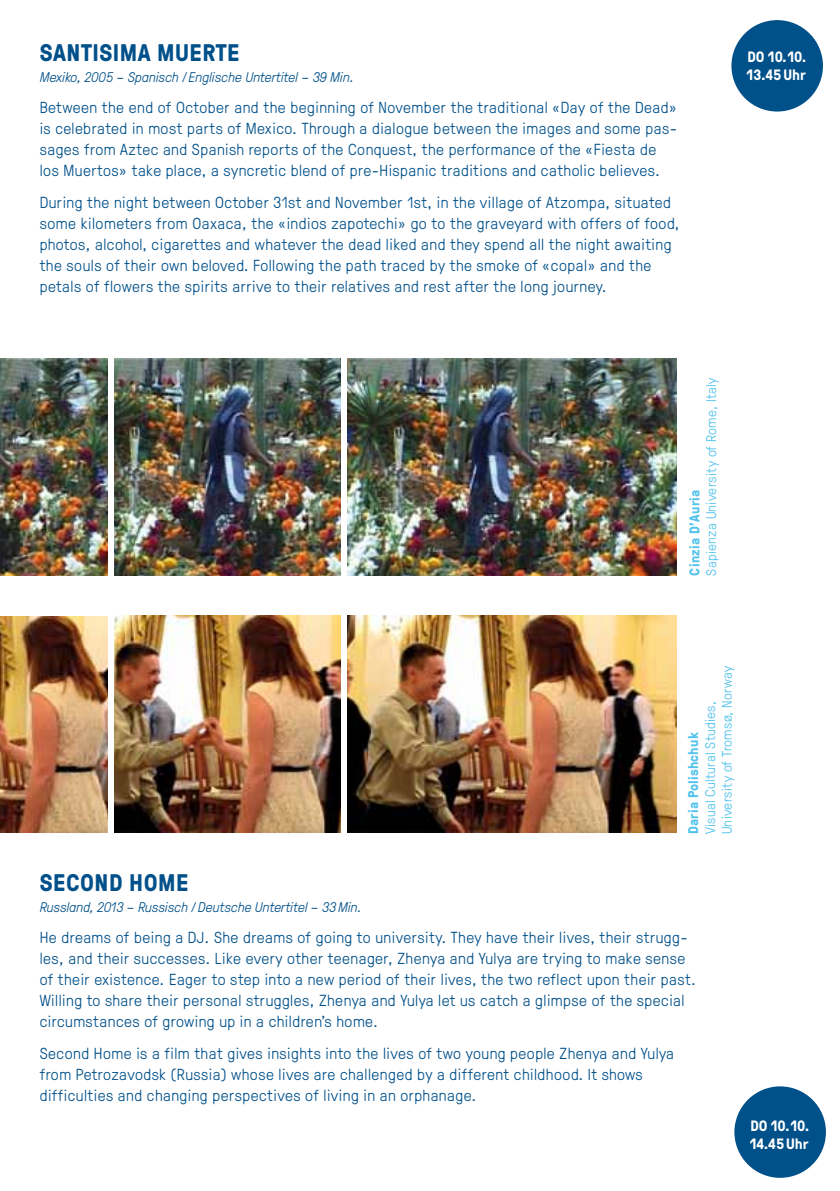
<style>
.page{position:relative;width:840px;height:1191px;background:#fff}
.page>*{position:absolute;margin:0;border:0;box-sizing:border-box;transform-origin:0 0}
.t1{font:700 24px "GT Pressura";letter-spacing:.02em;color:#00508a}
.t2{font:300 16px/21px "GT Pressura";letter-spacing:.03em;color:#00508a}
.t3{font:700 15px/18px "GT Pressura";color:#fff}
.t4{font:italic 300 14px "GT Pressura";letter-spacing:.01em;color:#00508a}
.t5{font:300 14px/16.8px "GT Pressura";letter-spacing:.02em;color:#50c2ec}
.t6{font:700 14px "GT Pressura";letter-spacing:.02em;color:#50c2ec}
</style>
<div class="page">
<img style="left:0;top:616px;width:108px;height:216px">
<img style="left:114px;top:616px;width:226px;height:216px">
<img style="left:0;top:358px;width:108px;height:217px">
<img style="left:115px;top:358px;width:225px;height:217px">
<img style="left:347px;top:358px;width:329px;height:217px">
<img style="left:347px;top:616px;width:328px;height:216px">
<div style="left:731px;top:20px;width:91px;height:92px;background:#00508a;border-radius:50%"></div>
<div style="left:734px;top:1086px;width:91px;height:91px;background:#00508a;border-radius:50%"></div>
<h1 class="t1" style="left:40px;top:35px;width:201px">SANTISIMA MU ERTE</h1>
<p class="t4" style="left:40px;top:67px;width:315px">Mexiko, 2005 – Spanisch /Englische Untertitel – 39 Min.</p>
<p class="t2" style="left:40px;top:96px;width:638px">Between the end of October and the beginning of November the traditional «Day of the Dead» is celebrated in most parts of Mexico. Through a dialogue between the images and some pas&shy;sages from Aztec and Spanish reports of the Conquest, the performance of the «Fiesta de los Muertos» take place, a syncretic blend of pre-Hispanic traditions and catholic believes.</p>
<p class="t2" style="left:40px;top:191px;width:640px">During the night between October 31st and November 1st, in the village of Atzompa, situated some kilometers from Oaxaca, the «indios zapotechi» go to the graveyard with offers of food, photos, alcohol, cigarettes and whatever the dead liked and they spend all the night awaiting the souls of their own beloved. Following the path traced by the smoke of «copal» and the petals of flowers the spirits arrive to their relatives and rest after the long journey.</p>
<p class="t3" style="left:746px;top:47px;width:60px">DO 10.10.<br>13.45UHR</p>
<p class="t5" style="left:701px;top:575px;width:199px;rotate:-90deg">Sapienza University of Rome, Italy</p>
<p class="t6" style="left:684px;top:575px;width:87px;rotate:-90deg">CINZIA D’AURIA</p>
<p class="t5" style="left:700px;top:834px;width:170px;rotate:-90deg">Visual Cultural Studies,<br>University of Tromsø, Norway</p>
<p class="t6" style="left:682px;top:834px;width:103px;rotate:-90deg">DARIA POLISHCHUK</p>
<h1 class="t1" style="left:40px;top:864px;width:150px">SECOND HOME</h1>
<p class="t4" style="left:40px;top:896px;width:323px">Russland, 2013 – Russisch /Deutsche Untertitel – 33Min.</p>
<p class="t2" style="left:40px;top:926px;width:657px">He dreams of being a DJ. She dreams of going to university. They have their lives, their strugg&shy;les, and their successes. Like every other teenager, Zhenya and Yulya are trying to make sense of their existence. Eager to step into a new period of their lives, the two reflect upon their past.<br>Willing to share their personal struggles, Zhenya and Yulya let us catch a glimpse of the special circumstances of growing up in a children’s home.</p>
<p class="t2" style="left:40px;top:1041px;width:635px">Second Home is a film that gives insights into the lives of two young people Zhenya and Yulya from Petrozavodsk (Russia) whose lives are challenged by a different childhood. It shows difficulties and changing perspectives of living in an orphanage.</p>
<p class="t3" style="left:749px;top:1116px;width:60px">DO 10.10.<br>14.45UHR</p>
</div>
